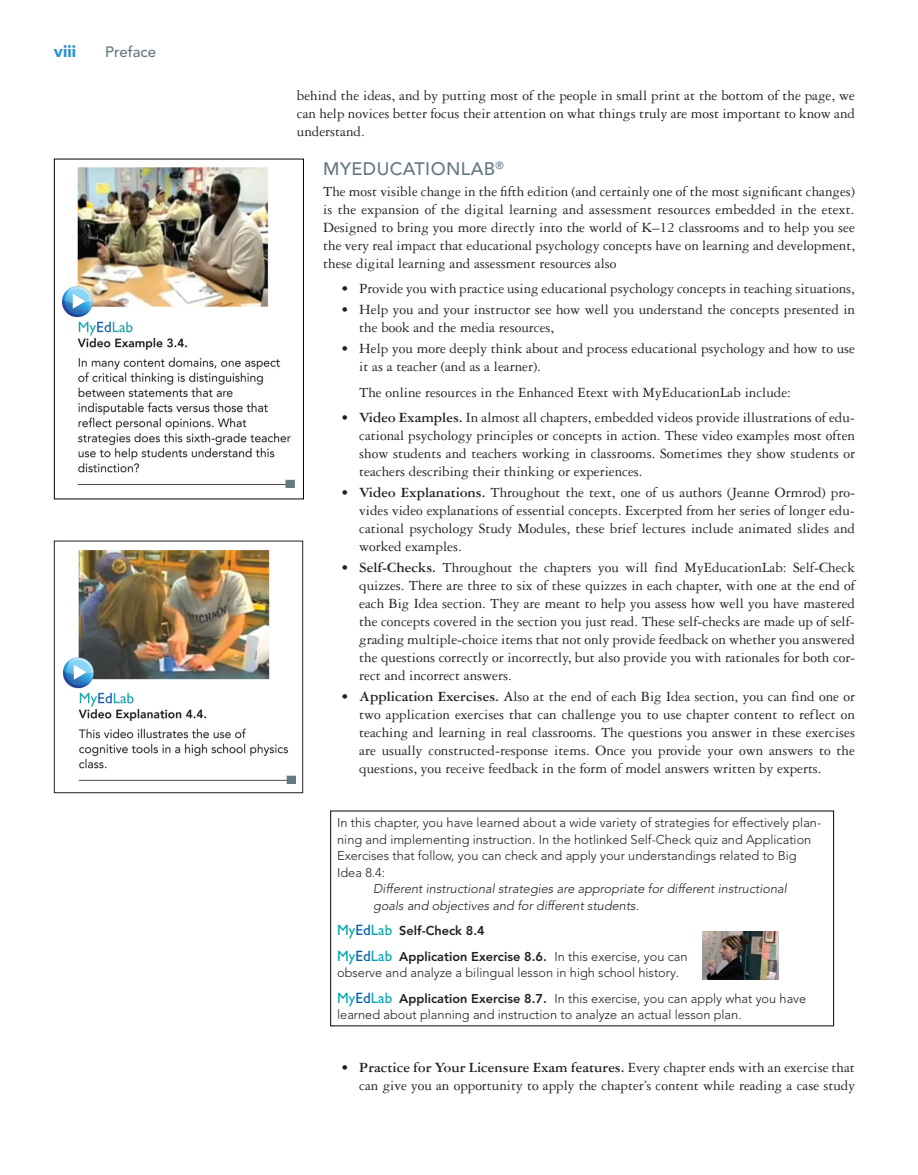
<style>
.page{position:relative;width:918px;height:1175px;background:#fff}
.page>*{position:absolute;margin:0;border:0;box-sizing:border-box;transform-origin:0 0}
.t1{font:500 18px "Avenir LT Pro";letter-spacing:.025em;color:#647882}
.t2{font:900 16.5px "Avenir LT Pro";color:#2a92d0}
.t3{font:15px/18px "Garamond 3 LT Pro";color:#231f20;text-align:justify}
.t4{font:500 15px "Avenir LT Pro";color:#647882}
.t5{font:300 12.75px/25.5px "Avenir LT Pro";color:#231f20}
.t6{font:italic 300 12.75px "Avenir LT Pro";color:#231f20}
.t7{font:800 12.75px/25.5px "Avenir LT Pro";color:#231f20}
.s1{font-weight:700}
.s2{font-family:"Gill Sans MT Pro";font-weight:500;font-size:15px;color:#00a6ad}
.s3{font-family:"Gill Sans MT Pro";font-weight:500;font-size:15px;color:#015aaa}
.s4{font-weight:300}
.s5{font-weight:800}
</style>
<div class="page">
<img style="left:63px;top:167px;width:232px;height:321px">
<div style="left:54px;top:159px;width:250px;height:340px;border:1px solid #000"></div>
<img style="left:63px;top:550px;width:232px;height:233px">
<div style="left:54px;top:540px;width:249px;height:253px;border:1px solid #231f20"></div>
<div style="left:330px;top:810px;width:504px;height:216px;border:1px solid #231f20"></div>
<img style="left:702px;top:931px;width:76px;height:48px">
<p class="t2" style="left:54px;top:42px;width:24px">viii</p>
<p class="t4" style="left:105px;top:43px;width:52px">Preface</p>
<p class="t3" style="left:297px;top:86px;width:560px">behind the ideas, and by putting most of the people in small print at the bottom of the page, we can help novices better focus their attention on what things truly are most important to know and understand.</p>
<p class="t1" style="left:323px;top:158px;width:182px">MyEducationLab<sup>®</sup></p>
<p class="t3" style="left:323px;top:182px;width:533px">The most visible change in the fifth edition (and certainly one of the most significant changes) is the expansion of the digital learning and assessment resources embedded in the etext.<br>Designed to bring you more directly into the world of K–12 classrooms and to help you see the very real impact that educational psychology concepts have on learning and development, these digital learning and assessment resources also</p>
<p class="t3" style="left:341px;top:279px;width:515px">• Provide you with practice using educational psychology concepts in teaching situations,</p>
<p class="t3" style="left:359px;top:300px;width:497px;text-indent:-18px">• Help you and your instructor see how well you understand the concepts presented in the book and the media resources,</p>
<p class="t3" style="left:359px;top:339px;width:497px;text-indent:-18px">• Help you more deeply think about and process educational psychology and how to use it as a teacher (and as a learner).</p>
<p class="t3" style="left:359px;top:383px;width:433px">The online resources in the Enhanced Etext with MyEducationLab include:</p>
<p class="t3" style="left:359px;top:408px;width:497px;text-indent:-18px">• <span class="s1">Video Examples.</span> In almost all chapters, embedded videos provide illustrations of edu&shy;cational psychology principles or concepts in action. These video examples most often show students and teachers working in classrooms. Sometimes they show students or teachers describing their thinking or experiences.</p>
<p class="t3" style="left:359px;top:483px;width:497px;text-indent:-18px">• <span class="s1">Video Explanations.</span> Throughout the text, one of us authors (Jeanne Ormrod) pro&shy;vides video explanations of essential concepts. Excerpted from her series of longer edu&shy;cational psychology Study Modules, these brief lectures include animated slides and worked examples.</p>
<p class="t3" style="left:359px;top:558px;width:497px;text-indent:-18px">• <span class="s1">Self-Checks.</span> Throughout the chapters you will find MyEducationLab: Self-Check quizzes. There are three to six of these quizzes in each chapter, with one at the end of each Big Idea section. They are meant to help you assess how well you have mastered the concepts covered in the section you just read. These self-checks are made up of self&shy;grading multiple-choice items that not only provide feedback on whether you answered the questions correctly or incorrectly, but also provide you with rationales for both cor&shy;rect and incorrect answers.</p>
<p class="t3" style="left:359px;top:687px;width:497px;text-indent:-18px">• <span class="s1">Application Exercises.</span> Also at the end of each Big Idea section, you can find one or two application exercises that can challenge you to use chapter content to reflect on teaching and learning in real classrooms. The questions you answer in these exercises are usually constructed-response items. Once you provide your own answers to the questions, you receive feedback in the form of model answers written by experts.</p>
<p class="t5" style="left:337px;top:810px;width:486px">In this chapter, you have learned about a wide variety of strategies for effectively plan-</p>
<p class="t5" style="left:337px;top:826px;width:476px">ning and implementing instruction. In the hotlinked Self-Check quiz and Application</p>
<p class="t5" style="left:337px;top:843px;width:461px">exercises that follow, you can check and apply your understandings related to Big</p>
<p class="t5" style="left:337px;top:859px;width:50px">Idea 8.4:</p>
<p class="t6" style="left:373px;top:881px;width:415px">Different instructional strategies are appropriate for different instructional</p>
<p class="t6" style="left:373px;top:897px;width:267px">goals and objectives and for different students.</p>
<p class="t7" style="left:337px;top:918px;width:352px"><span class="s2">My</span><span class="s3">Ed</span><span class="s2">Lab</span> Self-Check 8.4<br><span class="s2">My</span><span class="s3">Ed</span><span class="s2">Lab</span> application Exercise 8.6. <span class="s4">In this exercise, you can</span></p>
<p class="t5" style="left:337px;top:960px;width:471px">observe and analyze a bilingual lesson in high school history.<br><span class="s2">My</span><span class="s3">Ed</span><span class="s2">Lab</span> <span class="s5">application Exercise 8.7.</span> In this exercise, you can apply what you have</p>
<p class="t5" style="left:337px;top:1002px;width:406px">learned about planning and instruction to analyze an actual lesson plan.</p>
<p class="t3" style="left:341px;top:1058px;width:515px;text-align:right">• <span class="s1">Practice for Your Licensure Exam features.</span> Every chapter ends with an exercise that can give you an opportunity to apply the chapter’s content while reading a case study</p>
</div>
